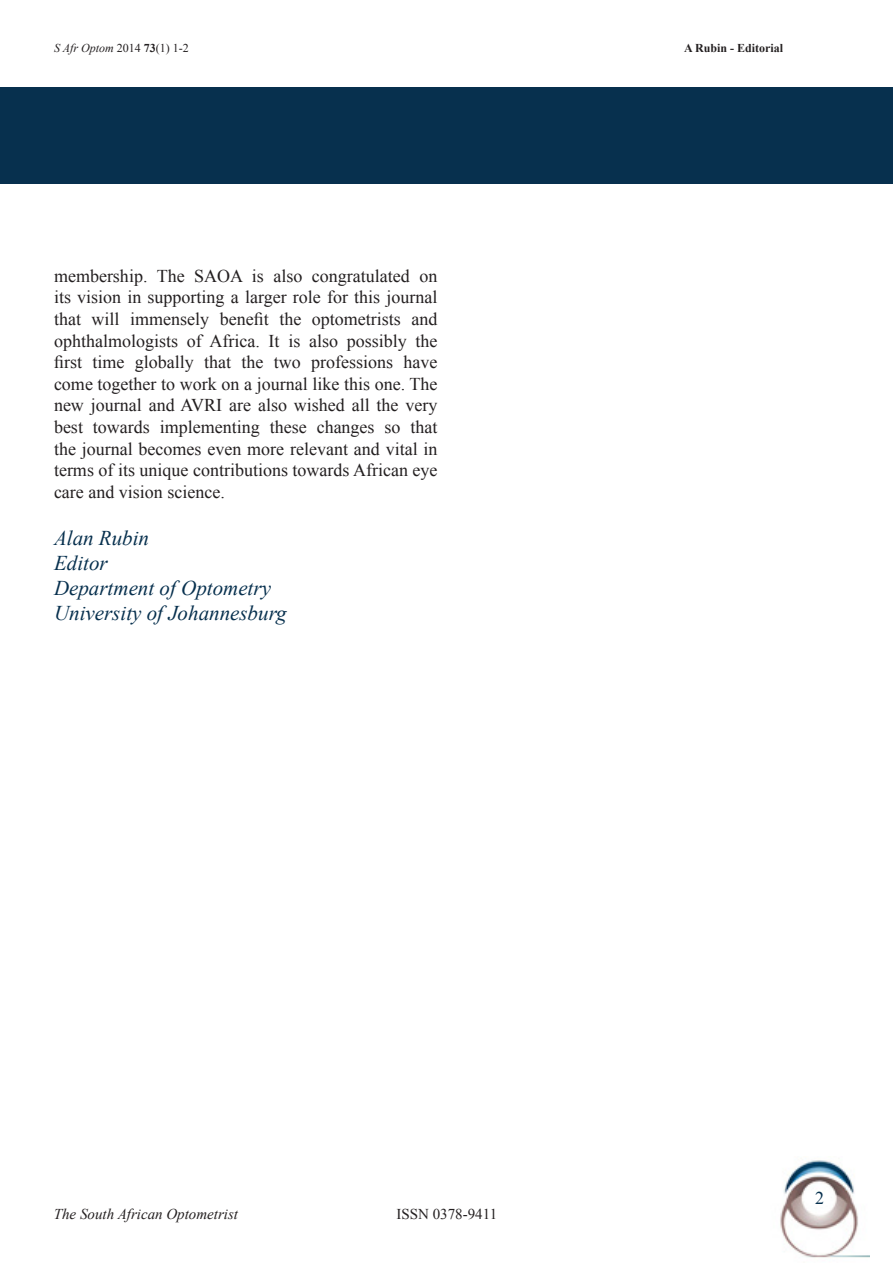
<style>
.page{position:relative;width:893px;height:1263px;background:#fff}
.page>*{position:absolute;margin:0;border:0;box-sizing:border-box;transform-origin:0 0}
.t1{font:italic 21px "Times New Roman";color:#07304e}
.t2{font:18px/21.6px "Times New Roman";color:#231f20;text-align:justify}
.t3{font:18px "Times New Roman";color:#07304e}
.t4{font:italic 15px "Times New Roman";color:#231f20}
.t5{font:15px "Times New Roman";color:#231f20}
.t6{font:12px "Times New Roman";color:#231f20}
.t7{font:700 12px "Times New Roman";color:#231f20}
.s1{font-style:italic}
.s2{font-weight:700}
</style>
<div class="page">
<img style="left:780px;top:1160px;width:90px;height:98px">
<div style="left:0;top:87px;width:893px;height:97px;background:#07304e"></div>
<p class="t6" style="left:54px;top:40px;width:136px"><span class="s1">S Afr Optom</span> 2014 <span class="s2">73</span>(1) 1-2</p>
<p class="t7" style="left:684px;top:40px;width:101px">A Rubin - Editorial</p>
<p class="t2" style="left:54px;top:265px;width:385px">membership. The SAOA is also congratulated on its vision in supporting a larger role for this journal that will immensely benefit the optometrists and ophthalmologists of Africa. It is also possibly the first time globally that the two professions have come together to work on a journal like this one. The new journal and AVRI are also wished all the very best towards implementing these changes so that the journal becomes even more relevant and vital in terms of its unique contributions towards African eye care and vision science.</p>
<p class="t1" style="left:54px;top:523px;width:97px">Alan Rubin</p>
<p class="t1" style="left:54px;top:548px;width:55px">Editor</p>
<p class="t1" style="left:54px;top:574px;width:218px">Department of Optometry</p>
<p class="t1" style="left:54px;top:599px;width:234px">University of Johannesburg</p>
<p class="t4" style="left:54px;top:1204px;width:186px">The South African Optometrist</p>
<p class="t5" style="left:397px;top:1204px;width:102px">ISSN 0378-9411</p>
<p class="t3" style="left:815px;top:1186px;width:10px">2</p>
</div>
